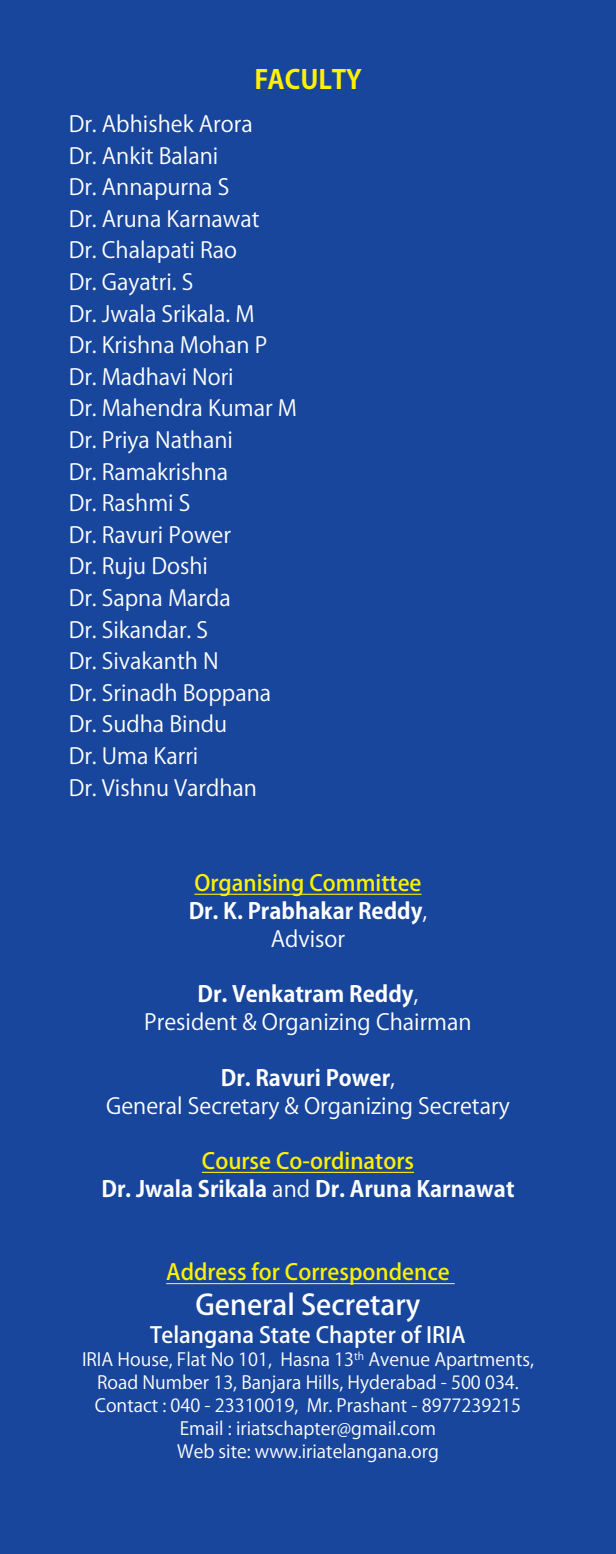
<style>
.page{position:relative;width:616px;height:1554px;background:#fff}
.page>*{position:absolute;margin:0;border:0;box-sizing:border-box;transform-origin:0 0}
.t1{font:500 28px "Koz Go Pro";color:#fff}
.t2{font:700 26px "Koz Go Pro";color:#fff101}
.t3{font:22px/31.6px "Koz Go Pro";color:#fff;text-align:center}
.t4{font:500 22px/27.8px "Koz Go Pro";color:#fff101;text-align:center}
.t5{font:700 22px/27.8px "Koz Go Pro";color:#fff;text-align:center}
.t6{font:500 22px "Koz Go Pro";color:#fff}
.t7{font:18px/23px "Koz Go Pro";color:#fff;text-align:center}
.s1{font-weight:700;color:#fff}
.s2{font-weight:400;color:#fff}
.s3{font-weight:700}
.s4{font-weight:500;color:#fff101}
.s5{font-weight:400}
</style>
<div class="page">
<div style="left:0;top:0;width:615px;height:1553px;background:#18469d"></div>
<hr style="left:194px;top:893px;width:227px;height:1px;background:#fff101">
<hr style="left:202px;top:1171px;width:211px;height:1px;background:#fff101">
<hr style="left:166px;top:1283px;width:288px;height:1px;background:#fff101">
<p class="t2" style="left:254px;top:63px;width:109px">Faculty</p>
<p class="t3" style="left:69px;top:109px;width:229px;text-align:left">Dr. Abhishek Arora<br>Dr. Ankit Balani<br>Dr. Annapurna S<br>Dr. Aruna Karnawat<br>Dr. Chalapati Rao<br>Dr. Gayatri. S<br>Dr. Jwala Srikala. M<br>Dr. Krishna Mohan P<br>Dr. Madhavi Nori<br>Dr. Mahendra Kumar M<br>Dr. Priya Nathani<br>Dr. Ramakrishna<br>Dr. Rashmi S<br>Dr. Ravuri Power<br>Dr. Ruju Doshi<br>Dr. Sapna Marda<br>Dr. Sikandar. S<br>Dr. Sivakanth N<br>Dr. Srinadh Boppana<br>Dr. Sudha Bindu<br>Dr. Uma Karri<br>Dr. Vishnu Vardhan</p>
<p class="t4" style="left:188px;top:870px;width:240px">Organising Committee<br><span class="s1">Dr. K. Prabhakar Reddy</span><span class="s2">,<br>Advisor</span></p>
<p class="t3" style="left:144px;top:981px;width:329px;line-height:27.8px"><span class="s3">Dr. Venkatram Reddy</span>,<br>President &amp; Organizing Chairman</p>
<p class="t3" style="left:106px;top:1064px;width:404px;line-height:27.8px"><span class="s3">Dr. Ravuri Power</span>,<br>General Secretary &amp; Organizing Secretary</p>
<p class="t5" style="left:101px;top:1148px;width:414px"><span class="s4">Course Co-ordinators<br></span>Dr. Jwala Srikala <span class="s5">and</span> Dr. Aruna Karnawat</p>
<p class="t4" style="left:166px;top:1259px;width:285px">Address for Correspondence</p>
<p class="t1" style="left:195px;top:1287px;width:226px">General Secretary</p>
<p class="t6" style="left:150px;top:1321px;width:317px">Telangana State Chapter of IRIA</p>
<p class="t7" style="left:82px;top:1348px;width:453px">IRIA House, Flat No 101, Hasna 13<sup>th</sup> Avenue Apartments, Road Number 13, Banjara Hills, Hyderabad - 500 034.<br>Contact : 040 - 23310019, Mr. Prashant - 8977239215<br>Email : iriatschapter@gmail.com<br>Web site: www.iriatelangana.org</p>
</div>
